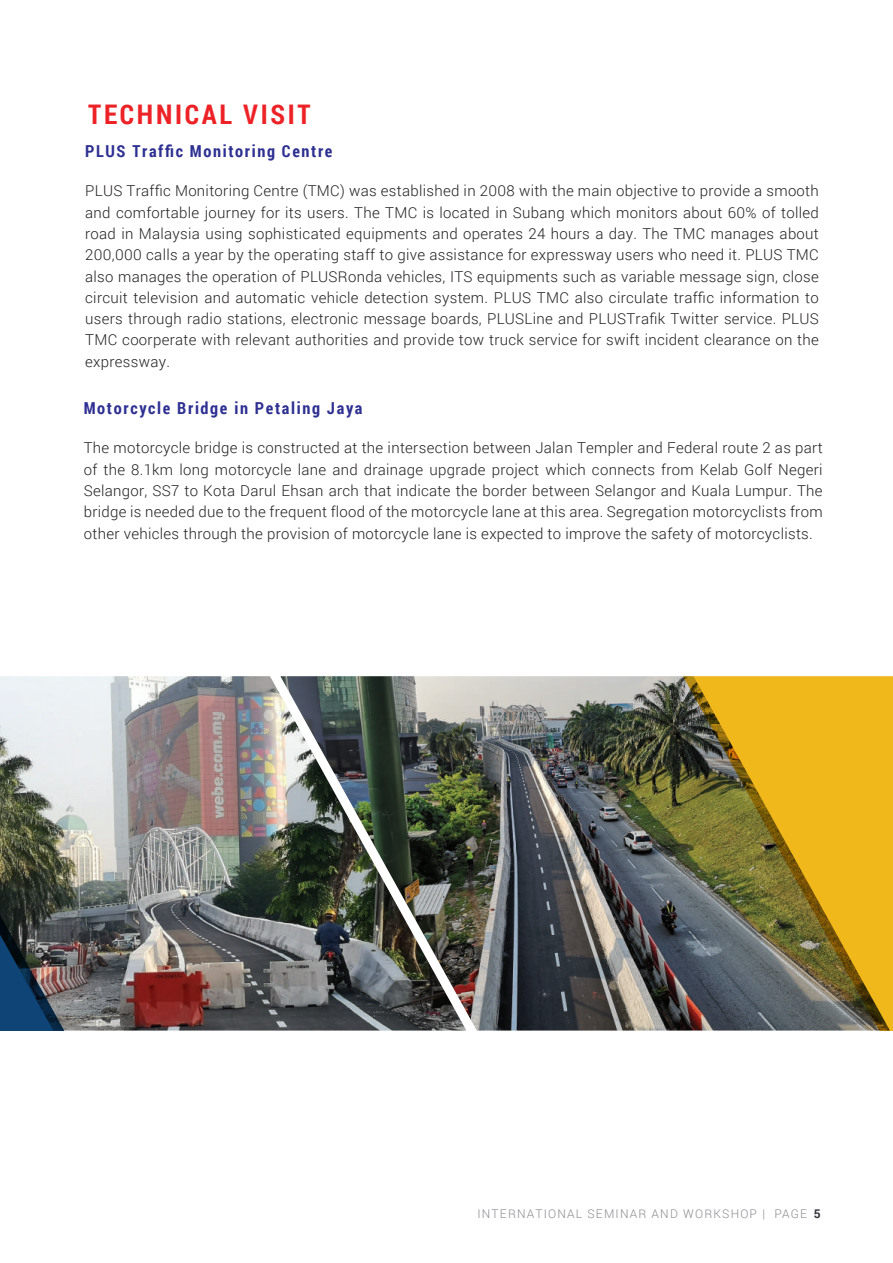
<style>
.page{position:relative;width:893px;height:1263px;background:#fff}
.page>*{position:absolute;margin:0;border:0;box-sizing:border-box;transform-origin:0 0}
.t1{font:700 27px "Roboto Condensed";letter-spacing:.1em;color:#ed2226}
.t2{font:700 16.5px "Roboto Condensed";letter-spacing:.1em;color:#2e3092}
.t3{font:300 15px/21.3px "Roboto";letter-spacing:.02em;color:#231f20;text-align:justify}
.t4{font:300 12px "Roboto";letter-spacing:.1em;color:#8a8990}
.s1{font-weight:700;color:#35343c}
</style>
<div class="page">
<img style="left:466px;top:676px;width:217px;height:354px">
<img style="left:71px;top:676px;width:395px;height:354px">
<svg style="left:683px;top:676px;width:210px;height:354px;background:#a88c33"></svg>
<img style="left:0;top:676px;width:71px;height:354px">
<h1 class="t1" style="left:88px;top:95px;width:224px">TECHNICAL VISIT</h1>
<p class="t2" style="left:85px;top:139px;width:249px">PLUS Traffic Monitoring Centre</p>
<p class="t3" style="left:85px;top:180px;width:735px">PLUS Traffic Monitoring Centre (TMC) was established in 2008 with the main objective to provide a smooth and comfortable journey for its users. The TMC is located in Subang which monitors about 60% of tolled road in Malaysia using sophisticated equipments and operates 24 hours a day. The TMC manages about 200,000 calls a year by the operating staff to give assistance for expressway users who need it. PLUS TMC also manages the operation of PLUSRonda vehicles, ITS equipments such as variable message sign, close circuit television and automatic vehicle detection system. PLUS TMC also circulate traffic information to users through radio stations, electronic message boards, PLUSLine and PLUSTrafik Twitter service. PLUS TMC coorperate with relevant authorities and provide tow truck service for swift incident clearance on the expressway.</p>
<p class="t2" style="left:84px;top:397px;width:280px">Motorcycle Bridge in Petaling Jaya</p>
<p class="t3" style="left:84px;top:437px;width:740px">The motorcycle bridge is constructed at the intersection between Jalan Templer and Federal route 2 as part of the 8.1km long motorcycle lane and drainage upgrade project which connects from Kelab Golf Negeri Selangor, SS7 to Kota Darul Ehsan arch that indicate the border between Selangor and Kuala Lumpur. The bridge is needed due to the frequent flood of the motorcycle lane at this area. Segregation motorcyclists from other vehicles through the provision of motorcycle lane is expected to improve the safety of motorcyclists.</p>
<p class="t4" style="left:477px;top:1206px;width:345px">INTERNATIONAL SEMINAR AND WORKSHOP | PAGE <span class="s1">5</span></p>
</div>
